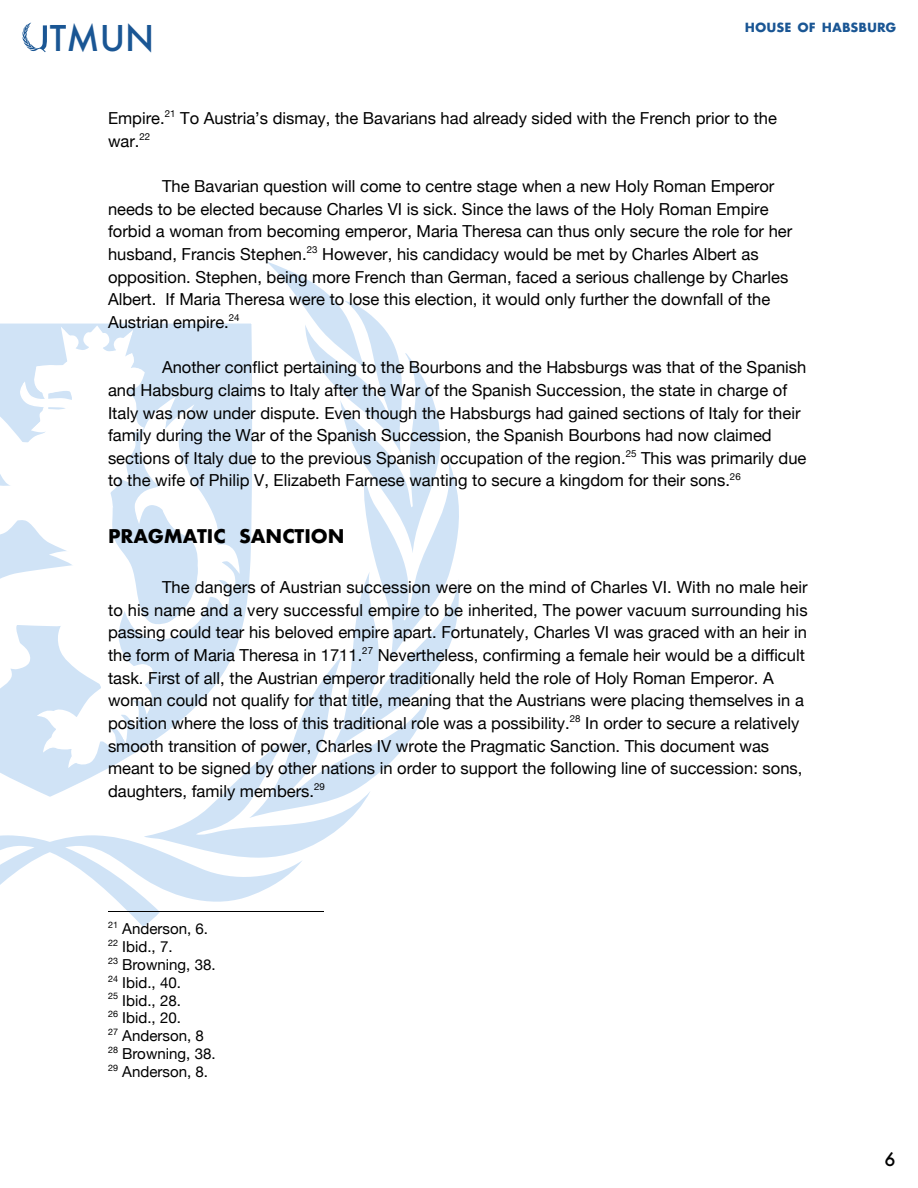
<style>
.page{position:relative;width:918px;height:1188px;background:#fff}
.page>*{position:absolute;margin:0;border:0;box-sizing:border-box;transform-origin:0 0}
.t1{font:500 34.5px "Futura";color:#1a5694}
.t2{font:700 18.3px "Futura";color:#000}
.t3{font:500 18px "Futura";color:#000}
.t4{font:16.5px/22.6px "Helvetica Neue";color:#000}
.t5{font:15.15px/17.9px "Helvetica Neue";color:#000}
.t6{font:700 12.3px "Futura";color:#1a5694}
</style>
<div class="page">
<svg style="left:0;top:261px;width:459px;height:666px"></svg>
<svg style="left:0;top:321px;width:254px;height:479px"></svg>
<svg style="left:206px;top:400px;width:35px;height:368px;fill:#d0e3f6"></svg>
<svg style="left:0;top:323px;width:206px;height:447px"></svg>
<svg style="left:22px;top:22px;width:25px;height:30px"></svg>
<hr style="left:108px;top:911px;width:216px;height:1px;background:#000">
<h1 class="t1" style="left:50px;top:22px;width:106px">TMUN</h1>
<p class="t6" style="left:745px;top:22px;width:153px">HOUSE OF HABSBURG</p>
<p class="t4" style="left:108px;top:107px;width:671px">Empire.<sup>21</sup> To Austria’s dismay, the Bavarians had already sided with the French prior to the war.<sup>22</sup></p>
<p class="t4" style="left:108px;top:175px;width:686px;text-indent:54px">The Bavarian question will come to centre stage when a new Holy Roman Emperor needs to be elected because Charles VI is sick. Since the laws of the Holy Roman Empire forbid a woman from becoming emperor, Maria Theresa can thus only secure the role for her husband, Francis Stephen.<sup>23</sup> However, his candidacy would be met by Charles Albert as opposition. Stephen, being more French than German, faced a serious challenge by Charles Albert. If Maria Theresa were to lose this election, it would only further the downfall of the Austrian empire.<sup>24</sup></p>
<p class="t4" style="left:108px;top:356px;width:700px;text-indent:54px">Another conflict pertaining to the Bourbons and the Habsburgs was that of the Spanish and Habsburg claims to Italy after the War of the Spanish Succession, the state in charge of Italy was now under dispute. Even though the Habsburgs had gained sections of Italy for their family during the War of the Spanish Succession, the Spanish Bourbons had now claimed sections of Italy due to the previous Spanish occupation of the region.<sup>25</sup> This was primarily due to the wife of Philip V, Elizabeth Farnese wanting to secure a kingdom for their sons.<sup>26</sup></p>
<p class="t2" style="left:108px;top:528px;width:238px">PRAGMATIC SANCTION</p>
<p class="t4" style="left:108px;top:576px;width:701px;text-indent:54px">The dangers of Austrian succession were on the mind of Charles VI. With no male heir to his name and a very successful empire to be inherited, The power vacuum surrounding his passing could tear his beloved empire apart. Fortunately, Charles VI was graced with an heir in the form of Maria Theresa in 1711.<sup>27</sup> Nevertheless, confirming a female heir would be a difficult task. First of all, the Austrian emperor traditionally held the role of Holy Roman Emperor. A woman could not qualify for that title, meaning that the Austrians were placing themselves in a position where the loss of this traditional role was a possibility.<sup>28</sup> In order to secure a relatively smooth transition of power, Charles IV wrote the Pragmatic Sanction. This document was meant to be signed by other nations in order to support the following line of succession: sons, daughters, family members.<sup>29</sup></p>
<p class="t5" style="left:108px;top:919px;width:109px"><sup>21</sup> Anderson, 6.<br><sup>22</sup> Ibid., 7.<br><sup>23</sup> Browning, 38.<br><sup>24</sup> Ibid., 40.<br><sup>25</sup> Ibid., 28.<br><sup>26</sup> Ibid., 20.<br><sup>27</sup> Anderson, 8<br><sup>28</sup> Browning, 38.<br><sup>29</sup> Anderson, 8.</p>
<p class="t3" style="left:884px;top:1151px;width:13px">6</p>
</div>
